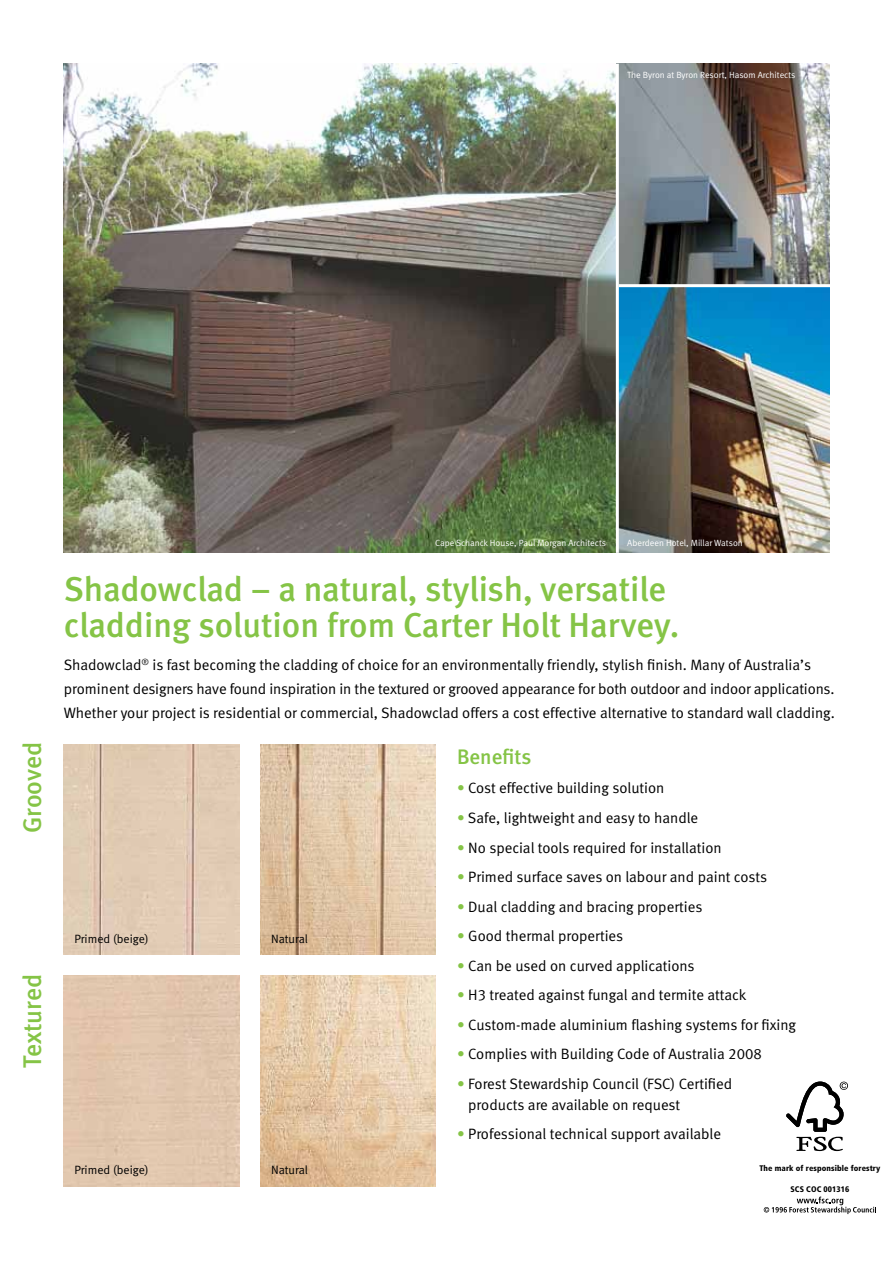
<style>
.page{position:relative;width:893px;height:1263px;background:#fff}
.page>*{position:absolute;margin:0;border:0;box-sizing:border-box;transform-origin:0 0}
.t1{font:34.5px/36px "Meta Medium LF";color:#85c446}
.t2{font:25.5px "Meta Medium LF";letter-spacing:-.005em;color:#85c446}
.t3{font:21px "Meta Medium LF";color:#85c446}
.t4{font:15px/21px "Meta Normal LF";color:#000}
.t5{font:15px/24px "Meta Normal";letter-spacing:-.005em;color:#000}
.t6{font:12px "Meta Normal LF";color:#000}
.t7{font:9px "Meta Normal LF";color:#fff}
.t8{font:900 condensed 8.1px "Frutiger";letter-spacing:.01em;color:#000}
.s1{color:#85c446}
</style>
<div class="page">
<img style="left:64px;top:64px;width:765px;height:489px">
<img style="left:260px;top:744px;width:176px;height:211px">
<img style="left:64px;top:744px;width:175px;height:211px">
<img style="left:260px;top:976px;width:176px;height:210px">
<svg style="left:786px;top:1081px;width:62px;height:70px"></svg>
<svg style="left:764px;top:1196px;width:112px;height:18px"></svg>
<hr style="left:616px;top:64px;width:3px;height:489px;background:#fff">
<hr style="left:619px;top:284px;width:212px;height:3px;background:#fff">
<p class="t7" style="left:627px;top:70px;width:170px">The Byron at Byron Resort, Hasom Architects</p>
<h2 class="t2" style="left:18px;top:833px;width:93px;rotate:-90deg">Grooved</h2>
<h2 class="t2" style="left:18px;top:1068px;width:95px;rotate:-90deg">Textured</h2>
<p class="t7" style="left:435px;top:537px;width:172px">Cape Schanck House, Paul Morgan Architects</p>
<p class="t7" style="left:627px;top:537px;width:117px">Aberdeen Hotel, Millar Watson</p>
<h1 class="t1" style="left:64px;top:571px;width:617px">Shadowclad – a natural, stylish, versatile cladding solution from Carter Holt Harvey.</h1>
<p class="t5" style="left:64px;top:652px;width:773px">Shadowclad<sup>®</sup> is fast becoming the cladding of choice for an environmentally friendly, stylish finish. Many of Australia’s prominent designers have found inspiration in the textured or grooved appearance for both outdoor and indoor applications.<br>Whether your project is residential or commercial, Shadowclad offers a cost effective alternative to standard wall cladding.</p>
<p class="t6" style="left:74px;top:932px;width:76px">Primed (beige)</p>
<p class="t6" style="left:271px;top:932px;width:39px">Natural</p>
<p class="t6" style="left:74px;top:1163px;width:76px">Primed (beige)</p>
<p class="t6" style="left:271px;top:1163px;width:39px">Natural</p>
<h3 class="t3" style="left:457px;top:744px;width:76px">Benefits</h3>
<p class="t4" style="left:457px;top:778px;width:209px"><span class="s1">•</span> Cost effective building solution</p>
<p class="t4" style="left:457px;top:807px;width:243px"><span class="s1">•</span> Safe, lightweight and easy to handle</p>
<p class="t4" style="left:457px;top:837px;width:266px"><span class="s1">•</span> No special tools required for installation</p>
<p class="t4" style="left:457px;top:866px;width:312px"><span class="s1">•</span> Primed surface saves on labour and paint costs</p>
<p class="t4" style="left:457px;top:896px;width:247px"><span class="s1">•</span> Dual cladding and bracing properties</p>
<p class="t4" style="left:457px;top:925px;width:168px"><span class="s1">•</span> Good thermal properties</p>
<p class="t4" style="left:457px;top:955px;width:239px"><span class="s1">•</span> Can be used on curved applications</p>
<p class="t4" style="left:457px;top:984px;width:291px"><span class="s1">•</span> H3 treated against fungal and termite attack</p>
<p class="t4" style="left:457px;top:1014px;width:340px"><span class="s1">•</span> Custom-made aluminium flashing systems for fixing</p>
<p class="t4" style="left:457px;top:1043px;width:306px"><span class="s1">•</span> Complies with Building Code of Australia 2008</p>
<p class="t4" style="left:468px;top:1073px;width:266px;text-indent:-11px"><span class="s1">•</span> Forest Stewardship Council (FSC) Certified products are available on request</p>
<p class="t4" style="left:457px;top:1123px;width:265px"><span class="s1">•</span> Professional technical support available</p>
<p class="t8" style="left:759px;top:1164px;width:122px">The mark of responsible forestry</p>
<p class="t8" style="left:790px;top:1184px;width:60px">SCS COC 001316</p>
</div>
